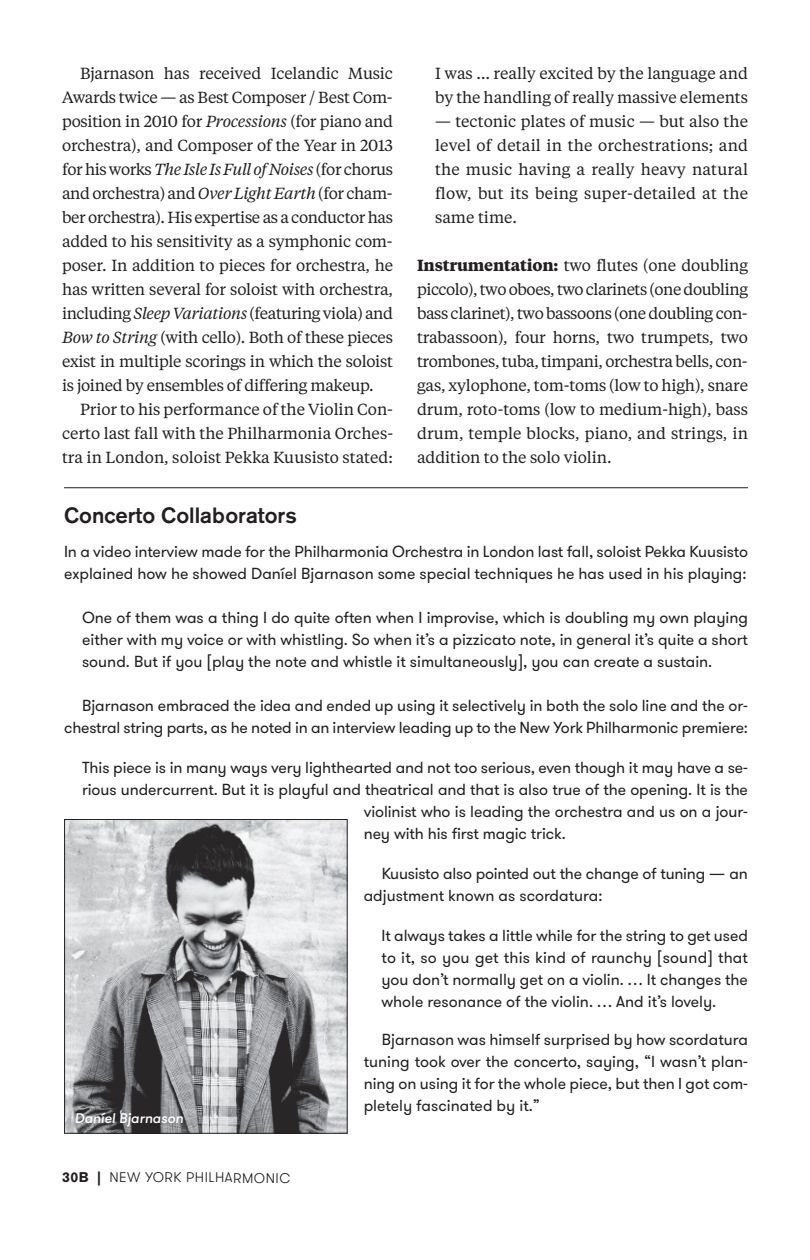
<style>
.page{position:relative;width:810px;height:1260px;background:#fff}
.page>*{position:absolute;margin:0;border:0;box-sizing:border-box;transform-origin:0 0}
.t1{font:500 22px "Akzidenz Grotesk BE";color:#231f20}
.t2{font:16px/24px "Tiempos Text";color:#231f20;text-align:justify}
.t3{font:16px/22px "GT Walsheim";letter-spacing:-.005em;color:#231f20;text-align:justify}
.t4{font:300 14px "GT Walsheim";letter-spacing:.035em;color:#231f20}
.t5{font:italic 500 14px "GT Walsheim";color:#fff}
.s1{font-style:italic}
.s2{font-weight:700}
.s3{font-family:"Akzidenz Grotesk BE";font-weight:700}
</style>
<div class="page">
<hr style="left:64px;top:487px;width:684px;height:1px;background:#231f20">
<img style="left:66px;top:821px;width:280px;height:311px">
<div style="left:64px;top:819px;width:284px;height:315px;border:1px solid #231f20"></div>
<p class="t2" style="left:62px;top:62px;width:333px;text-indent:18px">Bjarnason has received Icelandic Music Awards twice — as Best Composer / Best Com&shy;position in 2010 for <span class="s1">Processions</span> (for piano and orchestra), and Composer of the Year in 2013 for his works <span class="s1">The Isle IsFullofNoises</span> (for chorus and orchestra) and <span class="s1">OverLightEarth</span> (for cham&shy;ber orchestra). His expertise as a conductor has added to his sensitivity as a symphonic com&shy;poser. In addition to pieces for orchestra, he has written several for soloist with orchestra, including <span class="s1">SleepVariations</span> (featuring viola) and <span class="s1">Bow to String</span> (with cello). Both of these pieces exist in multiple scorings in which the soloist is joined by ensembles of differing makeup.</p>
<p class="t2" style="left:62px;top:398px;width:333px;text-indent:18px">Prior to his performance of the Violin Con&shy;certo last fall with the Philharmonia Orches&shy;tra in London, soloist Pekka Kuusisto stated:</p>
<p class="t2" style="left:435px;top:62px;width:315px">I was … really excited by the language and by the handling of really massive elements</p>
<p class="t2" style="left:435px;top:110px;width:315px">— tectonic plates of music — but also the level of detail in the orchestrations; and the music having a really heavy natural flow, but its being super-detailed at the same time.</p>
<p class="t2" style="left:417px;top:254px;width:333px"><span class="s2">Instrumentation:</span> two flutes (one doubling piccolo), two oboes, two clarinets (one doubling bass clarinet), two bassoons (one doubling con&shy;trabassoon), four horns, two trumpets, two trombones, tuba, timpani, orchestra bells, con&shy;gas, xylophone, tom-toms (low to high), snare drum, roto-toms (low to medium-high), bass drum, temple blocks, piano, and strings, in addition to the solo violin.</p>
<h1 class="t1" style="left:64px;top:508px;width:234px">Concerto Collaborators</h1>
<p class="t3" style="left:64px;top:543px;width:685px">In a video interview made for the Philharmonia Orchestra in London last fall, soloist Pekka Kuusisto explained how he showed Daníel Bjarnason some special techniques he has used in his playing:</p>
<p class="t3" style="left:82px;top:609px;width:667px">One of them was a thing I do quite often when I improvise, which is doubling my own playing either with my voice or with whistling. So when it’s a pizzicato note, in general it’s quite a short sound. But if you [play the note and whistle it simultaneously], you can create a sustain.</p>
<p class="t3" style="left:64px;top:697px;width:685px;text-align:right">Bjarnason embraced the idea and ended up using it selectively in both the solo line and the or&shy;chestral string parts, as he noted in an interview leading up to the New York Philharmonic premiere:</p>
<p class="t3" style="left:82px;top:759px;width:667px">This piece is in many ways very lighthearted and not too serious, even though it may have a se-</p>
<p class="t3" style="left:82px;top:781px;width:667px">rious undercurrent. But it is playful and theatrical and that is also true of the opening. It is the</p>
<p class="t3" style="left:364px;top:803px;width:386px">violinist who is leading the orchestra and us on a jour-</p>
<p class="t3" style="left:364px;top:825px;width:204px">ney with his first magic trick.</p>
<p class="t3" style="left:364px;top:865px;width:386px;text-indent:18px">Kuusisto also pointed out the change of tuning — an adjustment known as scordatura:</p>
<p class="t5" style="left:75px;top:1113px;width:110px">Daníel Bjarnason</p>
<p class="t4" style="left:62px;top:1173px;width:230px"><span class="s3">30B |</span> NEW YORK PHILHARMONIC</p>
<p class="t3" style="left:381px;top:927px;width:368px">It always takes a little while for the string to get used to it, so you get this kind of raunchy [sound] that you don’t normally get on a violin. … It changes the whole resonance of the violin. … And it’s lovely.</p>
<p class="t3" style="left:364px;top:1031px;width:386px;text-indent:18px">Bjarnason was himself surprised by how scordatura tuning took over the concerto, saying, “I wasn’t plan&shy;ning on using it for the whole piece, but then I got com&shy;pletely fascinated by it.”</p>
</div>
